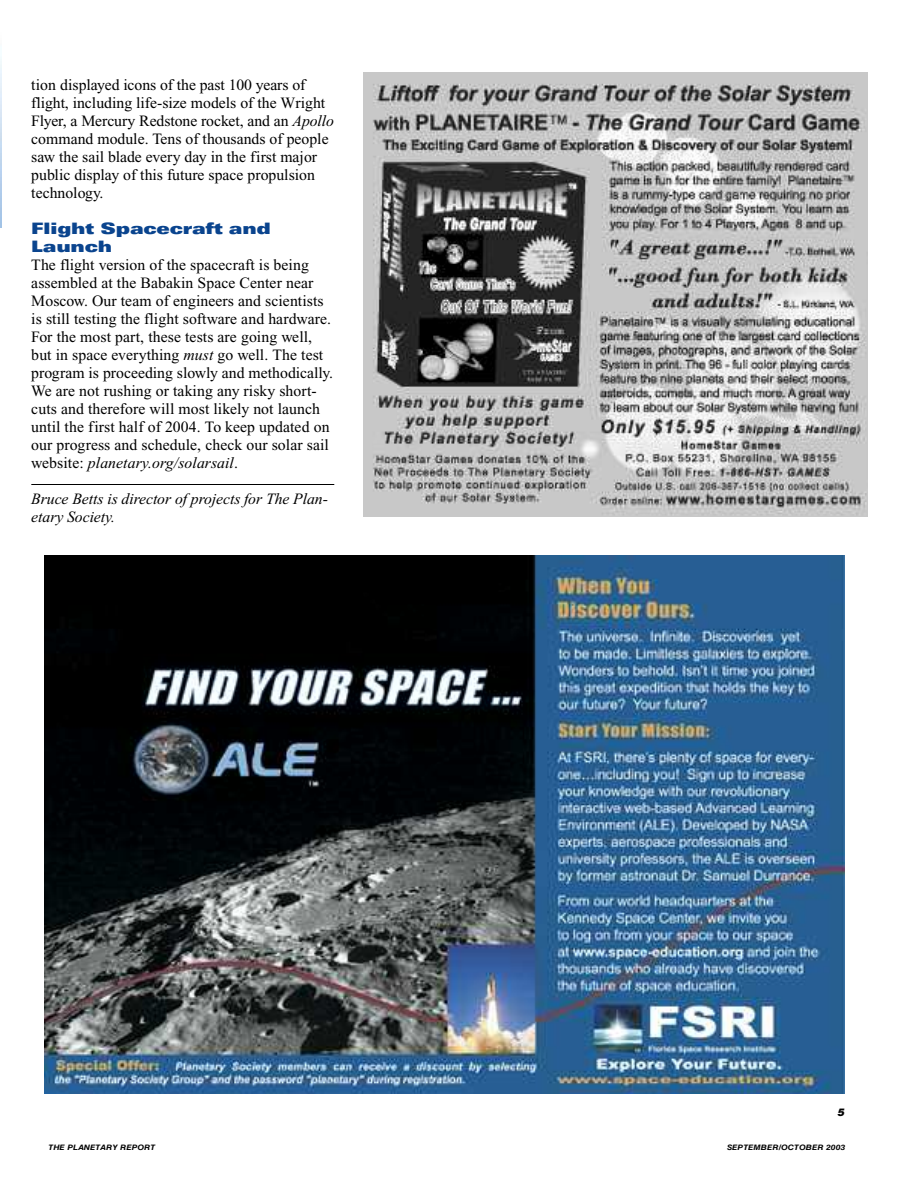
<style>
.page{position:relative;width:905px;height:1188px;background:#fff}
.page>*{position:absolute;margin:0;border:0;box-sizing:border-box;transform-origin:0 0}
.t1{font:15.75px/18px "Times";letter-spacing:.005em;color:#000}
.t2{font:italic 15.75px/18px "Times";letter-spacing:-.005em;color:#000}
.t3{font:900 expanded 15.75px/18px "Univers";letter-spacing:-.01em;color:#0a448e}
.t4{font:italic 900 10.5px "Helvetica LT Std";color:#000}
.t5{font:italic 700 7.5px "Helvetica LT Std";letter-spacing:.005em;color:#000;scale:1.15 1}
.s1{font-style:italic}
</style>
<div class="page">
<hr style="left:31px;top:484px;width:303px;height:1px;background:#000">
<img style="left:0;top:56px;width:1px;height:171px">
<img style="left:363px;top:72px;width:504px;height:444px">
<img style="left:44px;top:556px;width:800px;height:538px">
<p class="t1" style="left:31px;top:77px;width:304px">tion displayed icons of the past 100 years of flight, including life-size models of the Wright Flyer, a Mercury Redstone rocket, and an <span class="s1">Apollo </span>command module. Tens of thousands of people saw the sail blade every day in the first major public display of this future space propulsion technology.</p>
<p class="t3" style="left:31px;top:221px;width:241px">Flight Spacecraft and<br>Launch</p>
<p class="t1" style="left:31px;top:257px;width:303px">The flight version of the spacecraft is being assembled at the Babakin Space Center near Moscow. Our team of engineers and scientists is still testing the flight software and hardware.<br>For the most part, these tests are going well, but in space everything <span class="s1">must</span> go well. The test program is proceeding slowly and methodically.<br>We are not rushing or taking any risky short&shy;cuts and therefore will most likely not launch until the first half of 2004. To keep updated on our progress and schedule, check our solar sail website: <span class="s1">planetary.org/solarsail</span>.</p>
<p class="t2" style="left:31px;top:491px;width:298px">Bruce Betts is director of projects for The Plan&shy;etary Society.</p>
<p class="t4" style="left:837px;top:1108px;width:9px">5</p>
<p class="t5" style="left:49px;top:1144px;width:94px">THE PLANETARY REPORT</p>
<p class="t5" style="left:727px;top:1144px;width:104px">SEPTEMBER/OCTOBER 2003</p>
</div>
